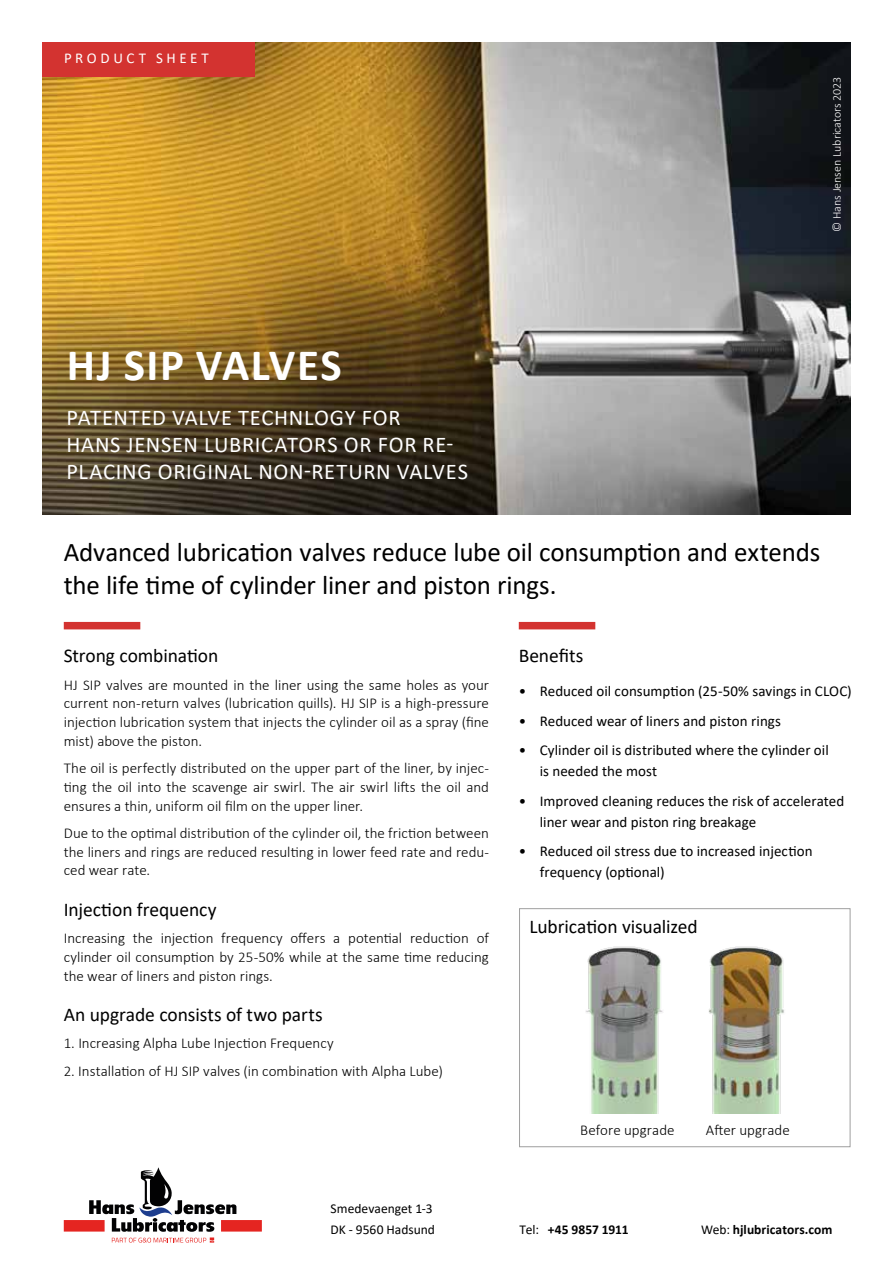
<style>
.page{position:relative;width:893px;height:1263px;background:#fff}
.page>*{position:absolute;margin:0;border:0;box-sizing:border-box;transform-origin:0 0}
.t1{font:700 45px "Calibri";letter-spacing:.035em;color:#fff}
.t2{font:27px/32.4px "Calibri";letter-spacing:-.005em;color:#000}
.t3{font:22.5px/27px "Calibri";letter-spacing:.035em;color:#fff}
.t4{font:19.5px "Calibri";letter-spacing:-.005em;color:#000}
.t5{font:300 15px/18.8px "Calibri";color:#000;text-align:justify}
.t6{font:15px/21px "Calibri";letter-spacing:.005em;color:#000}
.t7{font:15px "Calibri";letter-spacing:.24em;color:#fff}
.t8{font:700 13.5px "Calibri";letter-spacing:.005em;color:#000}
.t9{font:13.5px/21px "Calibri";color:#000}
.t10{font:300 12px "Calibri";color:#fff}
.s1{font-weight:400}
</style>
<div class="page">
<svg style="left:64px;top:1167px;width:198px;height:75px"></svg>
<img style="left:43px;top:43px;width:807px;height:471px">
<div style="left:64px;top:622px;width:76px;height:7px;background:#d33330"></div>
<div style="left:519px;top:622px;width:76px;height:7px;background:#d33330"></div>
<div style="left:519px;top:908px;width:331px;height:239px;border:1px solid #9f9f9f"></div>
<img style="left:585px;top:946px;width:199px;height:168px">
<div style="left:43px;top:43px;width:212px;height:34px;background:#d33330"></div>
<p class="t7" style="left:64px;top:48px;width:146px">PRODUCT SHEET</p>
<p class="t10" style="left:829px;top:232px;width:157px;rotate:-90deg">© Hans Jensen Lubricators 2023</p>
<h1 class="t1" style="left:67px;top:334px;width:277px">HJ SIP VALVES</h1>
<h3 class="t3" style="left:66px;top:404px;width:403px">PATENTED VALVE TECHNLOGY FOR<br>HANS JENSEN LUBRICATORS OR FOR RE-<br>PLACING ORIGINAL NON-RETURN VALVES</h3>
<h2 class="t2" style="left:64px;top:535px;width:758px">Advanced lubrication valves reduce lube oil consumption and extends the life time of cylinder liner and piston rings.</h2>
<h3 class="t4" style="left:64px;top:642px;width:156px">Strong combination</h3>
<p class="t5" style="left:64px;top:675px;width:427px">HJ SIP valves are mounted in the liner using the same holes as your current non-return valves (lubrication quills). HJ SIP is a high-pressure injection lubrication system that injects the cylinder oil as a spray (fine mist) above the piston.</p>
<p class="t5" style="left:64px;top:759px;width:427px">The oil is perfectly distributed on the upper part of the liner, by injec&shy;ting the oil into the scavenge air swirl. The air swirl lifts the oil and ensures a thin, uniform oil film on the upper liner.</p>
<p class="t5" style="left:64px;top:823px;width:427px">Due to the optimal distribution of the cylinder oil, the friction between the liners and rings are reduced resulting in lower feed rate and redu&shy;ced wear rate.</p>
<h3 class="t4" style="left:64px;top:896px;width:154px">Injection frequency</h3>
<p class="t5" style="left:64px;top:929px;width:427px">Increasing the injection frequency offers a potential reduction of cylinder oil consumption by 25-50% while at the same time reducing the wear of liners and piston rings.</p>
<h3 class="t4" style="left:64px;top:1001px;width:260px">An upgrade consists of two parts</h3>
<p class="t5" style="left:64px;top:1034px;width:272px">1. Increasing Alpha Lube Injection Frequency</p>
<p class="t5" style="left:64px;top:1061px;width:381px">2. Installation of HJ SIP valves (in combination with Alpha Lube)</p>
<p class="t9" style="left:331px;top:1198px;width:106px">Smedevaenget 1-3<br>DK - 9560 Hadsund</p>
<h3 class="t4" style="left:519px;top:642px;width:66px">Benefits</h3>
<p class="t6" style="left:519px;top:680px;width:334px">• Reduced oil consumption (25-50% savings in CLOC)</p>
<p class="t6" style="left:519px;top:710px;width:264px">• Reduced wear of liners and piston rings</p>
<p class="t6" style="left:540px;top:739px;width:290px;text-indent:-21px">• Cylinder oil is distributed where the cylinder oil is needed the most</p>
<p class="t6" style="left:540px;top:790px;width:306px;text-indent:-21px">• Improved cleaning reduces the risk of accelerated liner wear and piston ring breakage</p>
<p class="t6" style="left:540px;top:840px;width:274px;text-indent:-21px">• Reduced oil stress due to increased injection frequency (optional)</p>
<h3 class="t4" style="left:529px;top:913px;width:170px">Lubrication visualized</h3>
<p class="t5" style="left:580px;top:1121px;width:96px">Before upgrade</p>
<p class="t5" style="left:706px;top:1121px;width:85px">After upgrade</p>
<p class="t8" style="left:520px;top:1220px;width:111px"><span class="s1">Tel:</span> +45 9857 1911</p>
<p class="t8" style="left:701px;top:1220px;width:133px"><span class="s1">Web:</span> hjlubricators.com</p>
</div>
